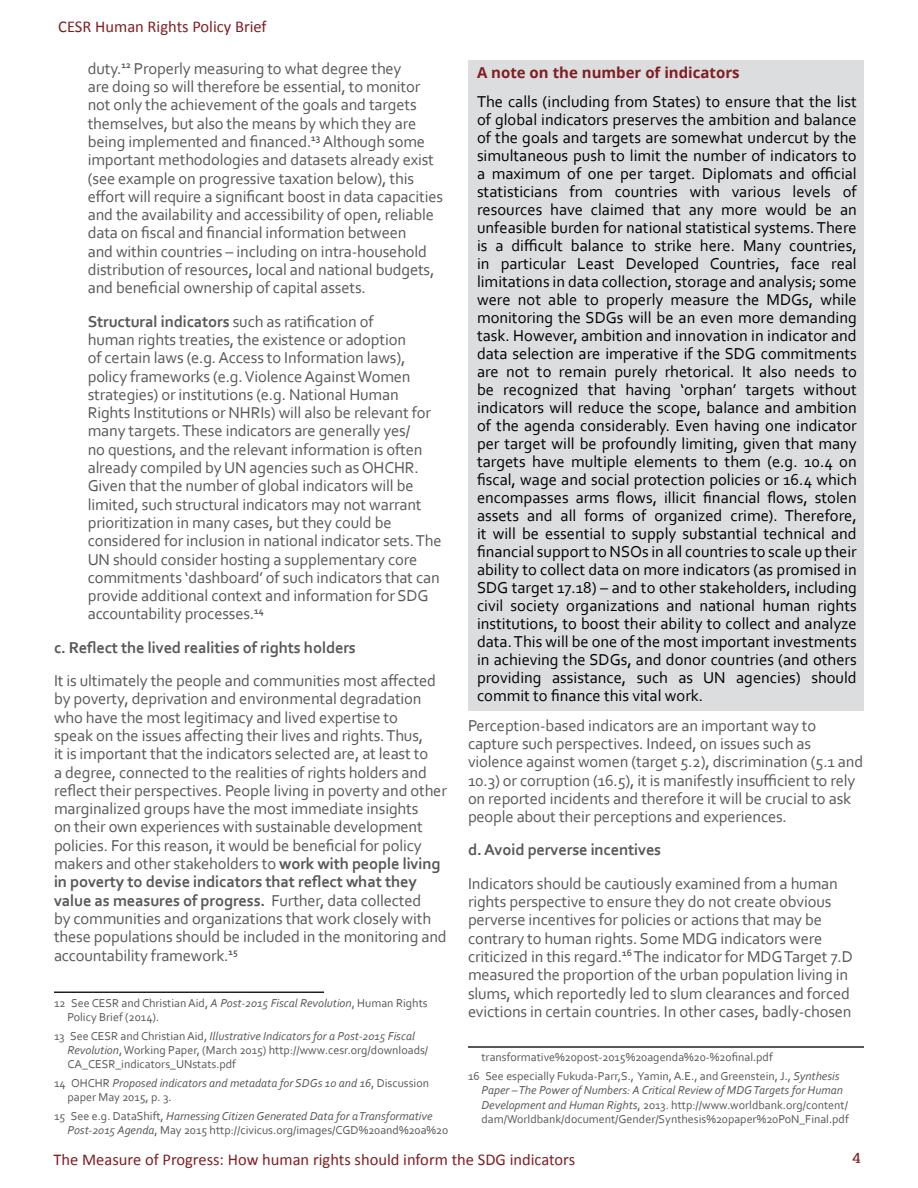
<style>
.page{position:relative;width:918px;height:1188px;background:#fff}
.page>*{position:absolute;margin:0;border:0;box-sizing:border-box;transform-origin:0 0}
.t1{font:16.5px/18.3px "Corbel";letter-spacing:-.01em;color:#57585a}
.footnote-final{font:16.5px/18px "Corbel";color:#000;text-align:justify}
.t2{font:16.5px "Calibri";color:#801e23}
.t3{font:700 16.5px "Corbel";letter-spacing:-.01em;color:#57585a}
.subtitle{font:700 15px "Open Sans";color:#801e23}
.t4{font:15px "Kefa";color:#801e23}
.footnote-final-2{font:12px/14.2px "Corbel";color:#57585a}
.footnote-final-3{font:italic 12px/14.2px "Corbel";color:#57585a}
.s1{font-weight:700}
.s2{font-style:italic}
.s3{font-style:normal}
</style>
<div class="page">
<hr style="left:54px;top:992px;width:270px;height:1px;background:#231f20">
<div style="left:468px;top:60px;width:396px;height:650px;background:#dcdddf"></div>
<hr style="left:468px;top:1046px;width:396px;height:2px;background:#231f20">
<p class="t2" style="left:58px;top:16px;width:210px">CESR Human Rights Policy Brief</p>
<p class="t1" style="left:88px;top:59px;width:357px">duty.<sup>12</sup> Properly measuring to what degree they<br>are doing so will therefore be essential, to monitor not only the achievement of the goals and targets themselves, but also the means by which they are being implemented and financed.<sup>13</sup> Although some important methodologies and datasets already exist (see example on progressive taxation below), this effort will require a significant boost in data capacities and the availability and accessibility of open, reliable data on fiscal and financial information between<br>and within countries – including on intra-household distribution of resources, local and national budgets, and beneficial ownership of capital assets.</p>
<p class="t1" style="left:88px;top:312px;width:356px"><span class="s1">Structural indicators</span> such as ratification of<br>human rights treaties, the existence or adoption<br>of certain laws (e.g. Access to Information laws), policy frameworks (e.g. Violence Against Women strategies) or institutions (e.g. National Human Rights Institutions or NHRIs) will also be relevant for many targets. These indicators are generally yes/<br>no questions, and the relevant information is often already compiled by UN agencies such as OHCHR.<br>Given that the number of global indicators will be limited, such structural indicators may not warrant prioritization in many cases, but they could be considered for inclusion in national indicator sets. The UN should consider hosting a supplementary core commitments ‘dashboard’ of such indicators that can provide additional context and information for SDG accountability processes.<sup>14</sup></p>
<p class="t3" style="left:54px;top:637px;width:303px">c. Reflect the lived realities of rights holders</p>
<p class="t1" style="left:54px;top:671px;width:394px">It is ultimately the people and communities most affected by poverty, deprivation and environmental degradation who have the most legitimacy and lived expertise to<br>speak on the issues affecting their lives and rights. Thus,<br>it is important that the indicators selected are, at least to<br>a degree, connected to the realities of rights holders and reflect their perspectives. People living in poverty and other marginalized groups have the most immediate insights<br>on their own experiences with sustainable development policies. For this reason, it would be beneficial for policy makers and other stakeholders to <span class="s1">work with people living in poverty to devise indicators that reflect what they value as measures of progress.</span> Further, data collected<br>by communities and organizations that work closely with these populations should be included in the monitoring and accountability framework.<sup>15</sup></p>
<p class="footnote-final-2" style="left:68px;top:995px;width:362px;text-indent:-14px">12 See CESR and Christian Aid, <span class="s2">A Post-2015 Fiscal Revolution</span>, Human Rights<br>Policy Brief (2014).</p>
<p class="footnote-final-2" style="left:68px;top:1028px;width:362px;text-indent:-14px">13 See CESR and Christian Aid, <span class="s2">Illustrative Indicators for a Post-2015 Fiscal<br>Revolution</span>, Working Paper, (March 2015) http://www.cesr.org/downloads/<br>CA_CESR_indicators_UNstats.pdf</p>
<p class="footnote-final-3" style="left:68px;top:1075px;width:363px;text-indent:-14px"><span class="s3">14 OHCHR</span> Proposed indicators and metadata for SDGs 10 and 16<span class="s3">, Discussion paper May 2015, p. 3.</span></p>
<p class="footnote-final-2" style="left:68px;top:1108px;width:382px;text-indent:-14px">15 See e.g. DataShift, <span class="s2">Harnessing Citizen Generated Data for a Transformative<br>Post-2015 Agenda</span>, May 2015 http://civicus.org/images/CGD%20and%20a%20</p>
<p class="subtitle" style="left:477px;top:62px;width:264px">A note on the number of indicators</p>
<p class="footnote-final" style="left:477px;top:92px;width:381px">The calls (including from States) to ensure that the list of global indicators preserves the ambition and balance of the goals and targets are somewhat undercut by the simultaneous push to limit the number of indicators to a maximum of one per target. Diplomats and official statisticians from countries with various levels of resources have claimed that any more would be an unfeasible burden for national statistical systems. There is a difficult balance to strike here. Many countries, in particular Least Developed Countries, face real limitations in data collection, storage and analysis; some were not able to properly measure the MDGs, while monitoring the SDGs will be an even more demanding task. However, ambition and innovation in indicator and data selection are imperative if the SDG commitments are not to remain purely rhetorical. It also needs to be recognized that having ‘orphan’ targets without indicators will reduce the scope, balance and ambition of the agenda considerably. Even having one indicator per target will be profoundly limiting, given that many targets have multiple elements to them (e.g. 10.4 on fiscal, wage and social protection policies or 16.4 which encompasses arms flows, illicit financial flows, stolen assets and all forms of organized crime). Therefore, it will be essential to supply substantial technical and financial support to NSOs in all countries to scale up their ability to collect data on more indicators (as promised in SDG target 17.18) – and to other stakeholders, including civil society organizations and national human rights institutions, to boost their ability to collect and analyze data. This will be one of the most important investments in achieving the SDGs, and donor countries (and others providing assistance, such as UN agencies) should commit to finance this vital work.</p>
<p class="t1" style="left:468px;top:716px;width:397px">Perception-based indicators are an important way to capture such perspectives. Indeed, on issues such as violence against women (target 5.2), discrimination (5.1 and 10.3) or corruption (16.5), it is manifestly insufficient to rely on reported incidents and therefore it will be crucial to ask people about their perceptions and experiences.</p>
<p class="t3" style="left:468px;top:840px;width:195px">d. Avoid perverse incentives</p>
<p class="t1" style="left:468px;top:874px;width:386px">Indicators should be cautiously examined from a human rights perspective to ensure they do not create obvious perverse incentives for policies or actions that may be contrary to human rights. Some MDG indicators were criticized in this regard.<sup>16</sup> The indicator for MDG Target 7.D measured the proportion of the urban population living in slums, which reportedly led to slum clearances and forced evictions in certain countries. In other cases, badly-chosen</p>
<p class="footnote-final-2" style="left:482px;top:1050px;width:293px">transformative%20post-2015%20agenda%20-%20final.pdf</p>
<p class="footnote-final-2" style="left:482px;top:1069px;width:369px;text-indent:-14px">16 See especially Fukuda-Parr,S., Yamin, A.E., and Greenstein, J., <span class="s2">Synthesis Paper – The Power of Numbers: A Critical Review of MDG Targets for Human Development and Human Rights</span>, 2013. http://www.worldbank.org/content/ dam/Worldbank/document/Gender/Synthesis%20paper%20PoN_Final.pdf</p>
<p class="t2" style="left:54px;top:1149px;width:523px">The Measure of Progress: How human rights should inform the SDG indicators</p>
<p class="t4" style="left:852px;top:1149px;width:11px">4</p>
</div>
